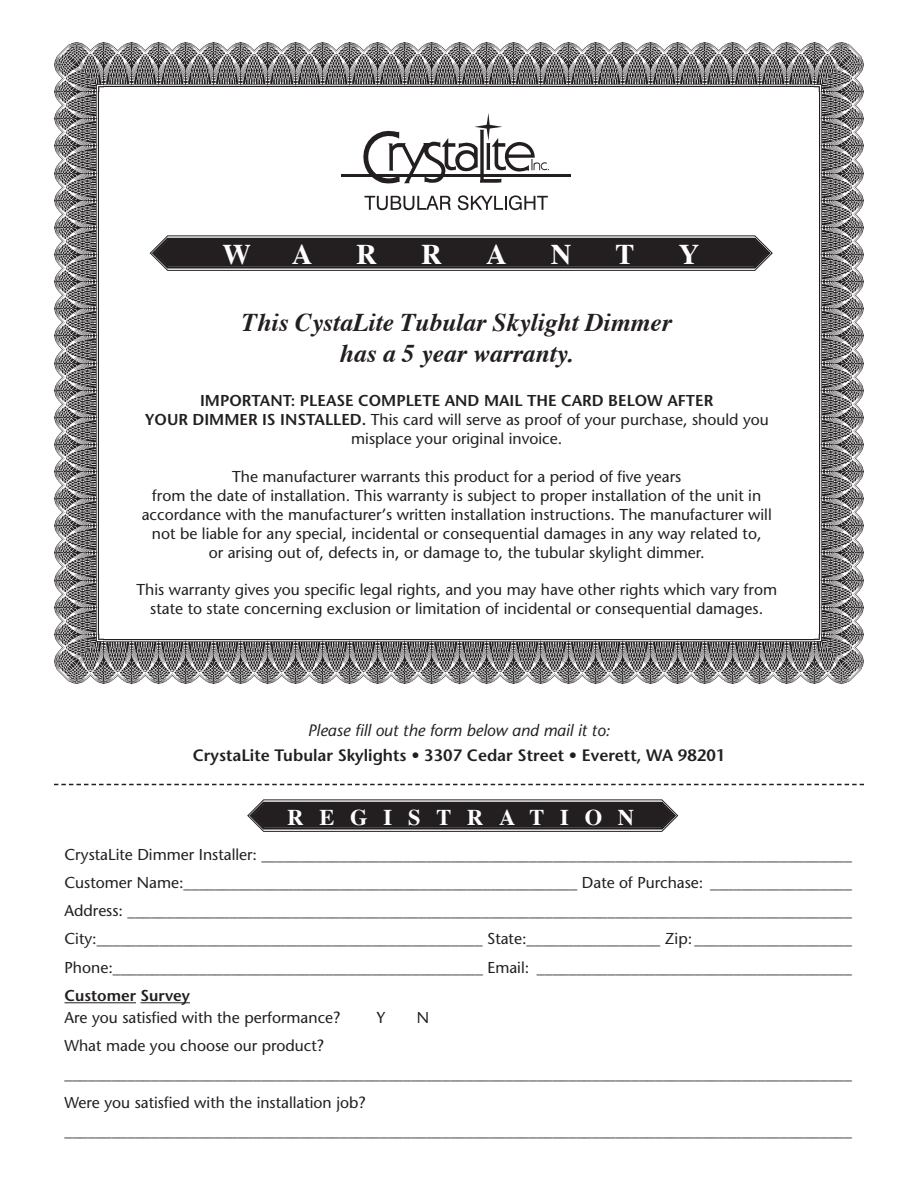
<style>
.page{position:relative;width:918px;height:1188px;background:#fff}
.page>*{position:absolute;margin:0;border:0;box-sizing:border-box;transform-origin:0 0}
.t1{font:700 28.5px "Times";color:#fff}
.t2{font:italic 700 25.5px/30.6px "Times";color:#231f20;text-align:center}
.t3{font:700 22.5px "Times";letter-spacing:.7em;color:#fff}
.t4{font:600 16.5px "Stone Sans";color:#231f20}
.t5{font:italic 16.5px "Stone Sans";color:#231f20}
.t6{font:15.75px/18.9px "Stone Sans";color:#231f20;text-align:center}
.t7{font:600 15.75px "Stone Sans";color:#231f20}
.s1{font-weight:600}
</style>
<div class="page">
<img style="left:54px;top:42px;width:50px;height:50px">
<img style="left:104px;top:42px;width:710px;height:45px">
<img style="left:814px;top:42px;width:50px;height:50px">
<img style="left:819px;top:92px;width:45px;height:542px">
<img style="left:814px;top:634px;width:50px;height:50px">
<img style="left:104px;top:639px;width:710px;height:45px">
<img style="left:54px;top:634px;width:50px;height:50px">
<img style="left:54px;top:92px;width:45px;height:542px">
<svg style="left:54px;top:784px;width:810px;height:1px"></svg>
<hr style="left:341px;top:174px;width:230px;height:2px;background:#231f20">
<svg style="left:360px;top:114px;width:189px;height:70px"></svg>
<svg style="left:364px;top:196px;width:87px;height:14px"></svg>
<svg style="left:458px;top:195px;width:90px;height:15px"></svg>
<svg style="left:149px;top:235px;width:624px;height:36px;background:#3d393a"></svg>
<svg style="left:247px;top:799px;width:432px;height:33px;background:#413e3e"></svg>
<hr style="left:64px;top:1002px;width:72px;height:1px;background:#231f20">
<hr style="left:141px;top:1002px;width:49px;height:1px;background:#231f20">
<h1 class="t1" style="left:222px;top:243px;width:30px">W</h1>
<h1 class="t1" style="left:292px;top:243px;width:22px">A</h1>
<h1 class="t1" style="left:357px;top:243px;width:22px">R</h1>
<h1 class="t1" style="left:421px;top:243px;width:22px">R</h1>
<h1 class="t1" style="left:486px;top:243px;width:22px">A</h1>
<h1 class="t1" style="left:551px;top:243px;width:22px">N</h1>
<h1 class="t1" style="left:616px;top:243px;width:21px">T</h1>
<h1 class="t1" style="left:679px;top:243px;width:22px">Y</h1>
<h2 class="t2" style="left:242px;top:309px;width:431px">This CystaLite Tubular Skylight Dimmer has a 5 year warranty.</h2>
<p class="t6" style="left:145px;top:393px;width:626px"><span class="s1">IMPORTANT: PLEASE COMPLETE AND MAIL THE CARD BELOW AFTER<br>YOUR DIMMER IS INSTALLED.</span> This card will serve as proof of your purchase, should you misplace your original invoice.</p>
<p class="t6" style="left:142px;top:469px;width:632px">The manufacturer warrants this product for a period of five years<br>from the date of installation. This warranty is subject to proper installation of the unit in accordance with the manufacturer’s written installation instructions. The manufacturer will not be liable for any special, incidental or consequential damages in any way related to,<br>or arising out of, defects in, or damage to, the tubular skylight dimmer.</p>
<p class="t6" style="left:136px;top:582px;width:642px">This warranty gives you specific legal rights, and you may have other rights which vary from state to state concerning exclusion or limitation of incidental or consequential damages.</p>
<p class="t5" style="left:308px;top:724px;width:304px">Please fill out the form below and mail it to:</p>
<p class="t4" style="left:193px;top:749px;width:534px">CrystaLite Tubular Skylights • 3307 Cedar Street • Everett, WA 98201</p>
<h3 class="t3" style="left:288px;top:808px;width:348px">REGISTRATION</h3>
<p class="t6" style="left:64px;top:842px;width:789px;line-height:28.2px;text-align:justify">CrystaLite Dimmer Installer: ___________________________________________________________________________ Customer Name:__________________________________________________ Date of Purchase: __________________ Address: ____________________________________________________________________________________________ City:_________________________________________________ State:_________________ Zip: ____________________ Phone:_______________________________________________ Email: ________________________________________</p>
<p class="t7" style="left:64px;top:989px;width:127px">Customer Survey</p>
<p class="t6" style="left:64px;top:1010px;width:278px">Are you satisfied with the performance?</p>
<p class="t6" style="left:377px;top:1010px;width:10px">Y</p>
<p class="t6" style="left:417px;top:1010px;width:14px">N</p>
<p class="t6" style="left:65px;top:1033px;width:789px;line-height:28.2px;text-align:left">What made you choose our product? ____________________________________________________________________________________________________ Were you satisfied with the installation job? ____________________________________________________________________________________________________</p>
</div>
